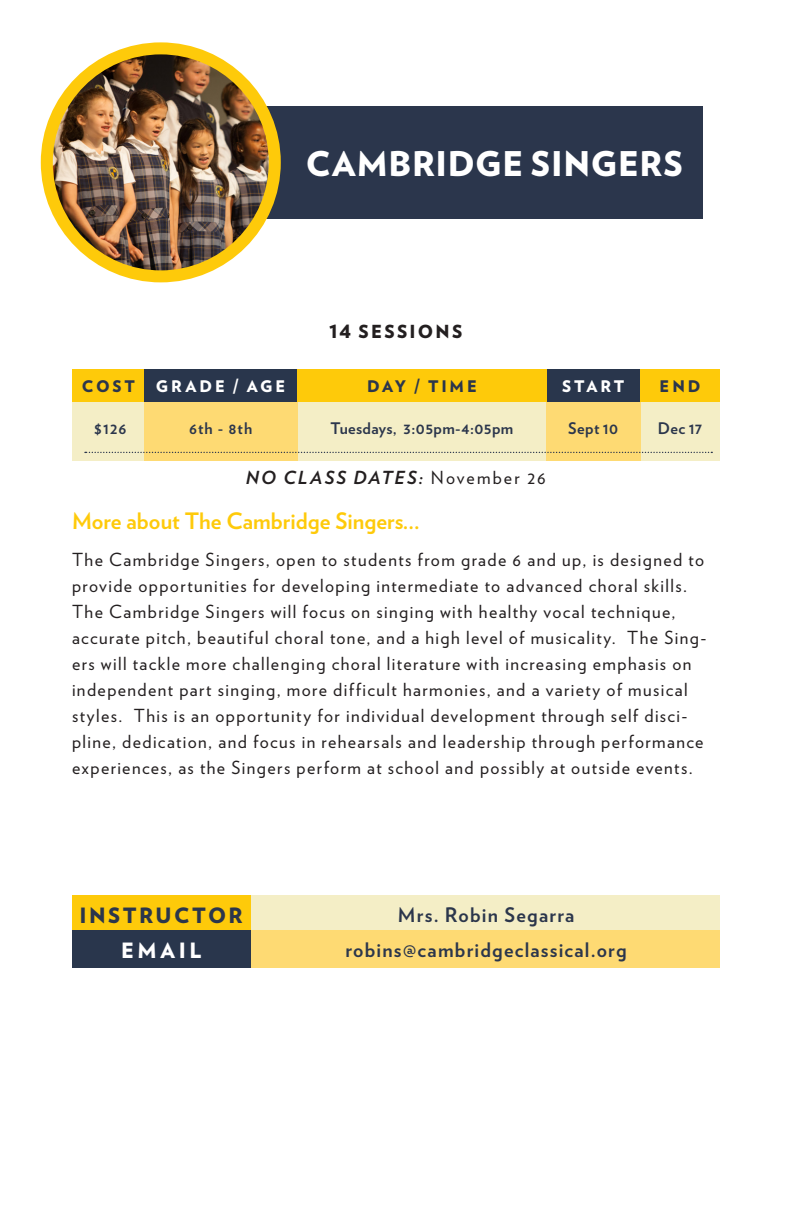
<style>
.page{position:relative;width:792px;height:1224px;background:#fff}
.page>*{position:absolute;margin:0;border:0;box-sizing:border-box;transform-origin:0 0}
.t1{font:900 34px "Verlag";letter-spacing:.02em;color:#fff}
.t2{font:700 22.6px "Verlag";color:#feca0a}
.t3{font:900 21px "Verlag";letter-spacing:.115em;color:#2b364c}
.t4{font:900 21px "Verlag";letter-spacing:.17em;color:#fff}
.t5{font:700 20px/35px "Verlag";letter-spacing:.06em;color:#2b364c;text-align:center}
.t6{font:18px/26px "Verlag";letter-spacing:.075em;color:#231f20}
.t7{font:italic 700 18px "Verlag";letter-spacing:.115em;color:#231f20}
.t8{font:900 18px "Verlag";letter-spacing:.13em;color:#231f20}
.t9{font:700 16px "Verlag";letter-spacing:.025em;color:#2b364c}
.t10{font:900 16px "Verlag";letter-spacing:.18em;color:#2b364c}
.t11{font:900 16px "Verlag";letter-spacing:.185em;color:#fff}
.s1{font-weight:400;font-style:normal}
</style>
<div class="page">
<div style="left:225px;top:106px;width:478px;height:113px;background:#2b364c"></div>
<div style="left:250px;top:895px;width:470px;height:37px;background:#f4eec6"></div>
<div style="left:72px;top:895px;width:178px;height:37px;background:#feca0a"></div>
<div style="left:250px;top:931px;width:470px;height:37px;background:#feda73"></div>
<div style="left:72px;top:931px;width:178px;height:37px;background:#29364c"></div>
<div style="left:73px;top:370px;width:71px;height:91px;background:#f4eec6"></div>
<div style="left:297px;top:370px;width:250px;height:91px;background:#f4eec6"></div>
<div style="left:640px;top:370px;width:80px;height:91px;background:#f4eec6"></div>
<div style="left:144px;top:375px;width:153px;height:86px;background:#feda73"></div>
<div style="left:546px;top:375px;width:94px;height:86px;background:#feda73"></div>
<div style="left:144px;top:370px;width:153px;height:32px;background:#29364c"></div>
<div style="left:546px;top:370px;width:94px;height:32px;background:#29364c"></div>
<div style="left:73px;top:370px;width:71px;height:32px;background:#feca0a"></div>
<div style="left:297px;top:370px;width:250px;height:32px;background:#feca0a"></div>
<div style="left:640px;top:370px;width:80px;height:32px;background:#feca0a"></div>
<svg style="left:85px;top:452px;width:627px;height:1px"></svg>
<div style="left:41px;top:42px;width:240px;height:240px;background:#feca0a;border-radius:50%"></div>
<img style="left:53px;top:54px;width:216px;height:216px;border-radius:108px">
<h1 class="t1" style="left:306px;top:136px;width:378px">CAMBRIDGE SINGERS</h1>
<p class="t8" style="left:329px;top:317px;width:135px">14 SESSIONS</p>
<p class="t10" style="left:82px;top:373px;width:55px">COST</p>
<p class="t11" style="left:156px;top:373px;width:105px">GRADE / AGE</p>
<p class="t10" style="left:367px;top:373px;width:109px">DAY / TIME</p>
<p class="t11" style="left:562px;top:373px;width:64px">START</p>
<p class="t10" style="left:660px;top:373px;width:42px">END</p>
<p class="t9" style="left:94px;top:415px;width:34px">$126</p>
<p class="t9" style="left:189px;top:415px;width:65px">6th - 8th</p>
<p class="t9" style="left:331px;top:415px;width:184px">Tuesdays, 3:05pm-4:05pm</p>
<p class="t9" style="left:568px;top:415px;width:52px">Sept 10</p>
<p class="t9" style="left:658px;top:415px;width:46px">Dec 17</p>
<p class="t7" style="left:246px;top:463px;width:302px">NO CLASS DATES: <span class="s1">November 26</span></p>
<p class="t2" style="left:72px;top:503px;width:349px">More about The Cambridge Singers...</p>
<p class="t6" style="left:72px;top:546px;width:636px">The Cambridge Singers, open to students from grade 6 and up, is designed to provide opportunities for developing intermediate to advanced choral skills.<br>The Cambridge Singers will focus on singing with healthy vocal technique, accurate pitch, beautiful choral tone, and a high level of musicality. The Sing&shy;ers will tackle more challenging choral literature with increasing emphasis on independent part singing, more difficult harmonies, and a variety of musical styles. This is an opportunity for individual development through self disci&shy;pline, dedication, and focus in rehearsals and leadership through performance experiences, as the Singers perform at school and possibly at outside events.</p>
<p class="t3" style="left:79px;top:898px;width:165px">I NSTRUCTOR</p>
<p class="t4" style="left:121px;top:933px;width:82px">EMAIL</p>
<p class="t5" style="left:345px;top:897px;width:283px">Mrs. Robin Segarra robins@cambridgeclassical.org</p>
</div>
